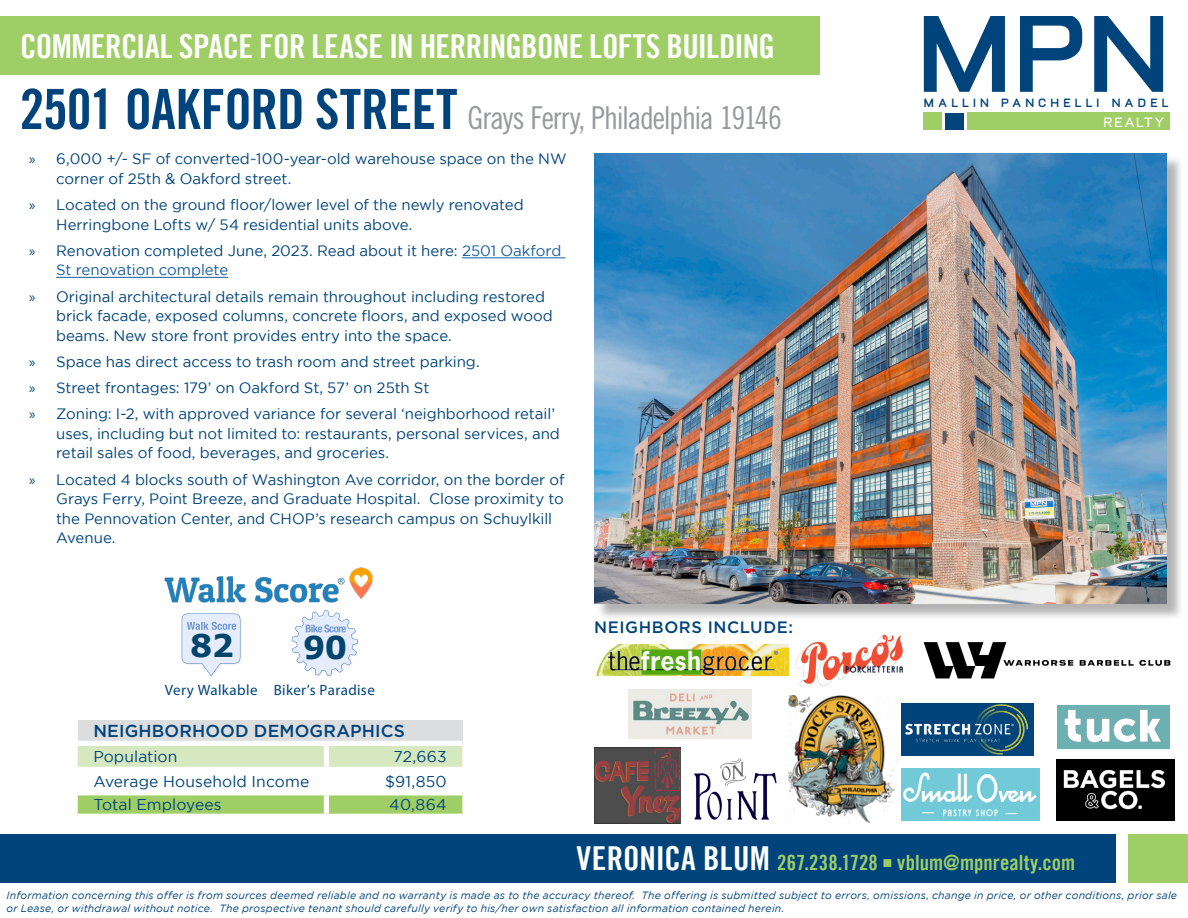
<style>
.page{position:relative;width:1188px;height:918px;background:#fff}
.page>*{position:absolute;margin:0;border:0;box-sizing:border-box;transform-origin:0 0}
.t1{font:700 112.2px "Vitro";color:#00447b}
.Mini_HEAD_KO{font:33px "Trade Gothic Bold Cond Twenty";letter-spacing:-.02em;color:#fff}
.t2{font:31.5px "Trade Gothic LT Std Cn 18";letter-spacing:-.04em;color:#97999c}
.t3{font:700 31.5px "Verdana";color:#02456c}
.t4{font:700 31.2px "Verdana";color:#02456c}
.t5{font:21px "Trade Gothic Bold Cond Twenty";color:#9fce66}
.Body-list__and_2_column{font:500 17.4px "Gotham";letter-spacing:.01em;color:#00447b}
.Heading_4{font:500 16.5px "Gotham";letter-spacing:.035em;color:#00447b}
.Body-list__and_2_column-2{font:15.6px "Gotham";letter-spacing:.005em;color:#00447b}
.t6{font:15px/19.5px "Gotham";letter-spacing:-.005em;color:#00447b}
.Heading_4-2{font:15px "Myriad Pro";letter-spacing:.025em;color:#00447b}
.t7{font:600 13.5px "Vitro";letter-spacing:.105em;color:#fff}
.t8{font:700 12px "Vitro";letter-spacing:.345em;color:#00447b}
.t9{font:italic 10.5px/13.5px "Gotham";letter-spacing:.02em;color:#00447b}
.s1{font-family:"Trade Gothic No.20";font-weight:700;font-stretch:condensed;font-size:55.5px;color:#00447b}
.s2{font-family:"Myriad Pro"}
.s3{color:#175d9e}
.s4{font-size:33px;color:#fff}
</style>
<div class="page">
<div style="left:0;top:835px;width:1116px;height:48px;background:#00447b"></div>
<div style="left:1128px;top:835px;width:60px;height:48px;background:#9fce66"></div>
<div style="left:968px;top:113px;width:202px;height:17px;background:#9fce66"></div>
<div style="left:946px;top:113px;width:18px;height:17px;background:#00447b"></div>
<div style="left:923px;top:113px;width:19px;height:17px;background:#9fce66"></div>
<hr style="left:462px;top:258px;width:104px;height:1px;background:#175d9e">
<hr style="left:56px;top:277px;width:172px;height:1px;background:#175d9e">
<div style="left:0;top:16px;width:820px;height:59px;background:#9fce66"></div>
<div style="left:78px;top:720px;width:384px;height:23px;background:#dcdddf"></div>
<div style="left:78px;top:746px;width:384px;height:21px;background:#d6e8bf"></div>
<svg style="left:78px;top:795px;width:384px;height:19px;background:#a2cf6c"></svg>
<div style="left:78px;top:741px;width:248px;height:5px;background:#fff"></div>
<div style="left:326px;top:741px;width:136px;height:5px;background:#fff"></div>
<div style="left:324px;top:746px;width:5px;height:21px;background:#fff"></div>
<div style="left:324px;top:795px;width:5px;height:19px;background:#fff"></div>
<div style="left:596px;top:156px;width:588px;height:465px;background:#231f20;opacity:.34"></div>
<img style="left:594px;top:153px;width:572px;height:451px">
<img style="left:788px;top:696px;width:107px;height:127px">
<img style="left:795px;top:634px;width:108px;height:51px">
<img style="left:593px;top:644px;width:195px;height:32px">
<img style="left:901px;top:769px;width:139px;height:51px">
<div style="left:901px;top:703px;width:133px;height:52px;background:#00447b"></div>
<img style="left:905px;top:704px;width:124px;height:51px">
<img style="left:694px;top:758px;width:83px;height:62px">
<img style="left:594px;top:748px;width:86px;height:76px">
<img style="left:164px;top:567px;width:209px;height:36px">
<svg style="left:292px;top:610px;width:67px;height:67px"></svg>
<svg style="left:182px;top:613px;width:59px;height:64px"></svg>
<div style="left:1057px;top:705px;width:112px;height:44px;background:#6cb0b2"></div>
<svg style="left:1065px;top:710px;width:16px;height:32px"></svg>
<svg style="left:1087px;top:710px;width:74px;height:32px"></svg>
<img style="left:1057px;top:759px;width:117px;height:61px">
<img style="left:923px;top:642px;width:248px;height:37px">
<img style="left:629px;top:690px;width:122px;height:49px">
<p class="Mini_HEAD_KO" style="left:20px;top:26px;width:756px">COMMERCIAL SPACE FOR LEASE IN HERRINGBONE LOFTS BUILDING</p>
<h3 class="t2" style="left:20px;top:99px;width:764px"><span class="s1">2501 OAKFORD STREET</span> Grays Ferry, Philadelphia 19146</h3>
<p class="t6" style="left:56px;top:149px;width:512px;text-indent:-27px"><span class="s2">»</span> 6,000 +/- SF of converted~100-year-old warehouse space on the NW corner of 25th &amp; Oakford street.</p>
<p class="t6" style="left:56px;top:195px;width:469px;text-indent:-27px"><span class="s2">»</span> Located on the ground floor/lower level of the newly renovated<br>Herringbone Lofts w/ 54 residential units above.</p>
<p class="t6" style="left:56px;top:241px;width:507px;text-indent:-27px"><span class="s2">»</span> Renovation completed June, 2023. Read about it here: <span class="s3">2501 Oakford<br>St renovation complete</span></p>
<p class="t6" style="left:56px;top:286px;width:498px;text-indent:-27px"><span class="s2">»</span> Original architectural details remain throughout including restored brick facade, exposed columns, concrete floors, and exposed wood beams. New store front provides entry into the space.</p>
<p class="t6" style="left:29px;top:352px;width:452px"><span class="s2">»</span> Space has direct access to trash room and street parking.</p>
<p class="t6" style="left:29px;top:378px;width:402px"><span class="s2">»</span> Street frontages: 179’ on Oakford St, 57’ on 25th St</p>
<p class="t6" style="left:56px;top:404px;width:505px;text-indent:-27px"><span class="s2">»</span> Zoning: I-2, with approved variance for several ‘neighborhood retail’ uses, including but not limited to: restaurants, personal services, and retail sales of food, beverages, and groceries.</p>
<p class="t6" style="left:56px;top:469px;width:510px;text-indent:-27px"><span class="s2">»</span> Located 4 blocks south of Washington Ave corridor, on the border of Grays Ferry, Point Breeze, and Graduate Hospital. Close proximity to the Pennovation Center, and CHOP’s research campus on Schuylkill Avenue.</p>
<h3 class="t4" style="left:190px;top:623px;width:45px">82</h3>
<h3 class="t3" style="left:303px;top:626px;width:46px">90</h3>
<p class="Heading_4-2" style="left:165px;top:681px;width:94px">Very Walkable</p>
<p class="Heading_4-2" style="left:274px;top:681px;width:103px">Biker’s Paradise</p>
<p class="Body-list__and_2_column" style="left:93px;top:720px;width:313px">NEIGHBORHOOD DEMOGRAPHICS</p>
<p class="Body-list__and_2_column-2" style="left:93px;top:748px;width:86px">Population</p>
<p class="Body-list__and_2_column-2" style="left:394px;top:748px;width:55px">72,663</p>
<p class="Body-list__and_2_column-2" style="left:93px;top:773px;width:217px">Average Household Income</p>
<p class="Body-list__and_2_column-2" style="left:385px;top:773px;width:63px">$91,850</p>
<p class="Body-list__and_2_column-2" style="left:93px;top:796px;width:130px">Total Employees</p>
<p class="Body-list__and_2_column-2" style="left:389px;top:796px;width:59px">40,864</p>
<p class="Heading_4" style="left:594px;top:617px;width:201px">NEIGHBORS INCLUDE:</p>
<h1 class="t1" style="left:917px;top:-13px;width:254px">MPN</h1>
<p class="t8" style="left:924px;top:96px;width:246px">MALLIN PANCHELLI NADEL</p>
<p class="t7" style="left:1104px;top:115px;width:63px">REALTY</p>
<h3 class="t5" style="left:577px;top:850px;width:500px"><span class="s4">VERONICA BLUM</span> 267.238.1728 ■ vblum@mpnrealty.com</h3>
<p class="t9" style="left:6px;top:888px;width:1172px">Information concerning this offer is from sources deemed reliable and no warranty is made as to the accuracy thereof. The offering is submitted subject to errors, omissions, change in price, or other conditions, prior sale or Lease, or withdrawal without notice. The prospective tenant should carefully verify to his/her own satisfaction all information contained herein.</p>
</div>
